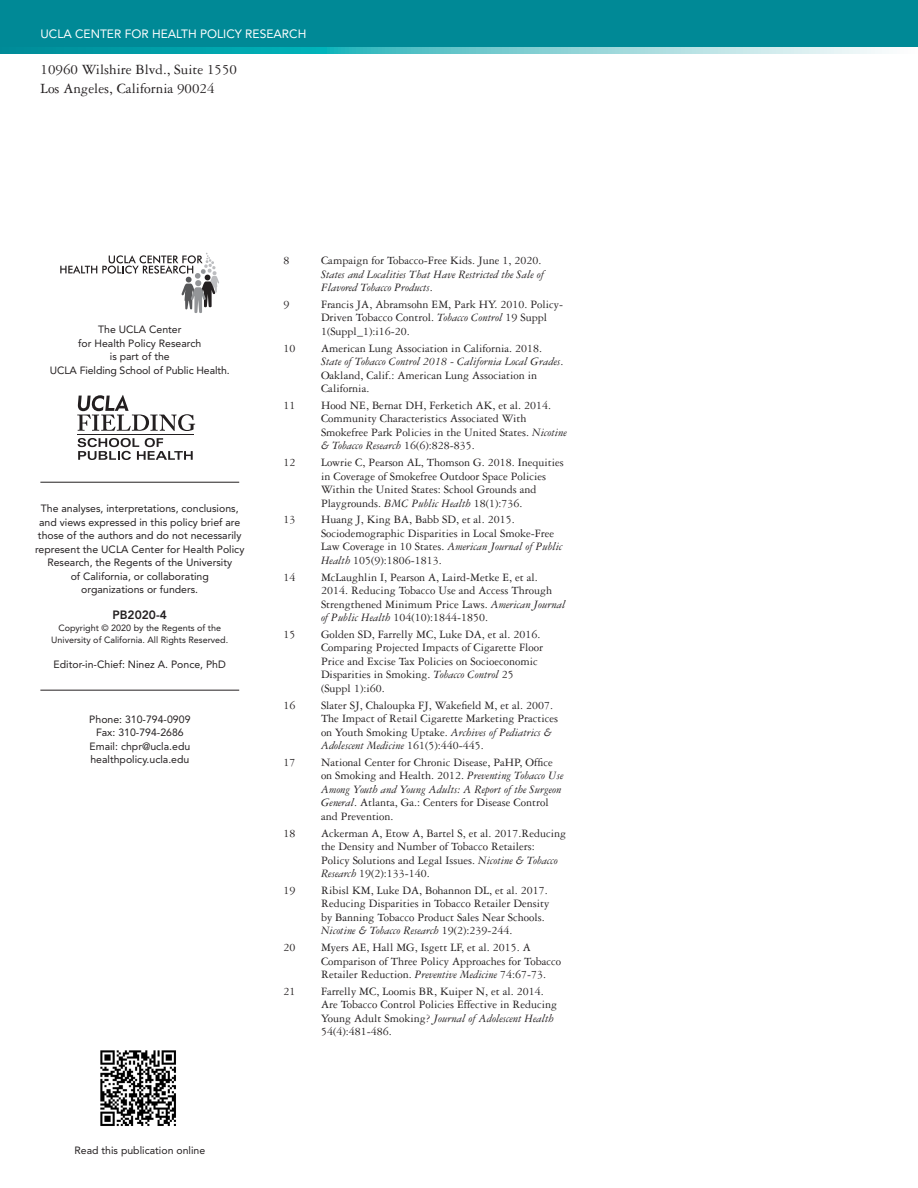
<style>
.page{position:relative;width:918px;height:1188px;background:#fff}
.page>*{position:absolute;margin:0;border:0;box-sizing:border-box;transform-origin:0 0}
.t1{font:15px "Garamond Three";color:#231f20}
.End_Notes{font:12px/13.5px "Garamond Three";color:#231f20}
.End_Notes-2{font:italic 12px/13.5px "Garamond Three";color:#231f20}
.t2{font:12px "Avenir";color:#fff}
.t3{font:800 12px "Avenir";color:#231f20}
.t4{font:10.5px/13.5px "Avenir";color:#231f20;text-align:center}
.t5{font:9px "Avenir";color:#231f20}
.s1{font-style:normal}
.s2{font-style:italic}
</style>
<div class="page">
<div style="left:0;top:0;width:918px;height:50px;background:#008996"></div>
<svg style="left:0;top:47px;width:918px;height:7px;background:#64c4ca"></svg>
<svg style="left:60px;top:253px;width:159px;height:60px"></svg>
<hr style="left:40px;top:482px;width:199px;height:1px;background:#231f20">
<hr style="left:40px;top:690px;width:199px;height:1px;background:#231f20">
<svg style="left:78px;top:438px;width:115px;height:22px"></svg>
<hr style="left:78px;top:434px;width:116px;height:1px;background:#231f20">
<svg style="left:77px;top:395px;width:118px;height:36px"></svg>
<img style="left:100px;top:1050px;width:76px;height:76px">
<p class="t2" style="left:40px;top:27px;width:267px">UCLA CENTER FOR HEALTH POLICY RESEARCH</p>
<p class="t1" style="left:40px;top:61px;width:198px">10960 Wilshire Blvd., Suite 1550</p>
<p class="t1" style="left:40px;top:81px;width:176px">Los Angeles, California 90024</p>
<p class="t4" style="left:98px;top:323px;width:85px">The UCLA Center</p>
<p class="t4" style="left:78px;top:336px;width:124px">for Health Policy Research</p>
<p class="t4" style="left:110px;top:350px;width:61px">is part of the</p>
<p class="t4" style="left:50px;top:363px;width:181px">UCLA Fielding School of Public Health.</p>
<p class="t4" style="left:35px;top:502px;width:211px">The analyses, interpretations, conclusions, and views expressed in this policy brief are those of the authors and do not necessarily represent the UCLA Center for Health Policy Research, the Regents of the University<br>of California, or collaborating</p>
<p class="t4" style="left:81px;top:583px;width:118px">organizations or funders.</p>
<p class="t3" style="left:113px;top:607px;width:56px">PB2020-4</p>
<p class="t5" style="left:58px;top:622px;width:164px">Copyright © 2020 by the Regents of the</p>
<p class="t5" style="left:51px;top:634px;width:178px">University of California. All Rights Reserved.</p>
<p class="t4" style="left:54px;top:658px;width:174px">Editor-in-Chief: Ninez A. Ponce, PhD</p>
<p class="t4" style="left:89px;top:712px;width:103px">Phone: 310-794-0909</p>
<p class="t4" style="left:96px;top:726px;width:89px">Fax: 310-794-2686</p>
<p class="t4" style="left:90px;top:739px;width:102px">Email: chpr@ucla.edu</p>
<p class="t4" style="left:90px;top:753px;width:101px">healthpolicy.ucla.edu</p>
<p class="End_Notes" style="left:284px;top:254px;width:7px">8</p>
<p class="End_Notes-2" style="left:321px;top:254px;width:225px"><span class="s1">Campaign for Tobacco-Free Kids. June 1, 2020.<br></span>States and Localities That Have Restricted the Sale of<br>Flavored Tobacco Products<span class="s1">.</span></p>
<p class="End_Notes" style="left:284px;top:297px;width:7px">9</p>
<p class="End_Notes" style="left:321px;top:297px;width:244px">Francis JA, Abramsohn EM, Park HY. 2010. Policy-<br>Driven Tobacco Control. <span class="s2">Tobacco Control</span> 19 Suppl<br>1(Suppl_1):i16-20.</p>
<p class="End_Notes" style="left:284px;top:341px;width:13px">10</p>
<p class="End_Notes" style="left:321px;top:341px;width:244px">American Lung Association in California. 2018.<br><span class="s2">State of Tobacco Control 2018 - California Local Grades</span>.<br>Oakland, Calif.: American Lung Association in California.</p>
<p class="End_Notes" style="left:284px;top:398px;width:13px">11</p>
<p class="End_Notes" style="left:321px;top:398px;width:247px">Hood NE, Bernat DH, Ferketich AK, et al. 2014.<br>Community Characteristics Associated With Smokefree Park Policies in the United States. <span class="s2">Nicotine &amp; Tobacco Research</span> 16(6):828-835.</p>
<p class="End_Notes" style="left:284px;top:456px;width:13px">12</p>
<p class="End_Notes" style="left:321px;top:456px;width:244px">Lowrie C, Pearson AL, Thomson G. 2018. Inequities in Coverage of Smokefree Outdoor Space Policies Within the United States: School Grounds and Playgrounds. <span class="s2">BMC Public Health</span> 18(1):736.</p>
<p class="End_Notes" style="left:284px;top:513px;width:13px">13</p>
<p class="End_Notes" style="left:321px;top:513px;width:243px">Huang J, King BA, Babb SD, et al. 2015.<br>Sociodemographic Disparities in Local Smoke-Free Law Coverage in 10 States. <span class="s2">American Journal of Public Health</span> 105(9):1806-1813.</p>
<p class="End_Notes" style="left:284px;top:570px;width:13px">14</p>
<p class="End_Notes" style="left:321px;top:570px;width:246px">McLaughlin I, Pearson A, Laird-Metke E, et al.<br>2014. Reducing Tobacco Use and Access Through Strengthened Minimum Price Laws. <span class="s2">American Journal of Public Health</span> 104(10):1844-1850.</p>
<p class="End_Notes" style="left:284px;top:627px;width:13px">15</p>
<p class="End_Notes" style="left:321px;top:627px;width:224px">Golden SD, Farrelly MC, Luke DA, et al. 2016.<br>Comparing Projected Impacts of Cigarette Floor Price and Excise Tax Policies on Socioeconomic Disparities in Smoking. <span class="s2">Tobacco Control</span> 25 (Suppl 1):i60.</p>
<p class="End_Notes" style="left:284px;top:698px;width:13px">16</p>
<p class="End_Notes" style="left:321px;top:698px;width:239px">Slater SJ, Chaloupka FJ, Wakefield M, et al. 2007.<br>The Impact of Retail Cigarette Marketing Practices on Youth Smoking Uptake. <span class="s2">Archives of Pediatrics &amp; Adolescent Medicine</span> 161(5):440-445.</p>
<p class="End_Notes" style="left:284px;top:755px;width:13px">17</p>
<p class="End_Notes" style="left:321px;top:755px;width:244px">National Center for Chronic Disease, PaHP, Office on Smoking and Health. 2012. <span class="s2">Preventing Tobacco Use Among Youth and Young Adults: A Report of the Surgeon General</span>. Atlanta, Ga.: Centers for Disease Control and Prevention.</p>
<p class="End_Notes" style="left:284px;top:826px;width:13px">18</p>
<p class="End_Notes" style="left:321px;top:826px;width:247px">Ackerman A, Etow A, Bartel S, et al. 2017.Reducing the Density and Number of Tobacco Retailers:<br>Policy Solutions and Legal Issues. <span class="s2">Nicotine &amp; Tobacco Research</span> 19(2):133-140.</p>
<p class="End_Notes" style="left:284px;top:883px;width:13px">19</p>
<p class="End_Notes" style="left:321px;top:883px;width:230px">Ribisl KM, Luke DA, Bohannon DL, et al. 2017.<br>Reducing Disparities in Tobacco Retailer Density by Banning Tobacco Product Sales Near Schools.<br><span class="s2">Nicotine &amp; Tobacco Research</span> 19(2):239-244.</p>
<p class="End_Notes" style="left:284px;top:941px;width:13px">20</p>
<p class="End_Notes" style="left:321px;top:941px;width:242px">Myers AE, Hall MG, Isgett LF, et al. 2015. A<br>Comparison of Three Policy Approaches for Tobacco<br>Retailer Reduction. <span class="s2">Preventive Medicine</span> 74:67-73.</p>
<p class="End_Notes" style="left:284px;top:984px;width:13px">21</p>
<p class="End_Notes" style="left:321px;top:984px;width:238px">Farrelly MC, Loomis BR, Kuiper N, et al. 2014.<br>Are Tobacco Control Policies Effective in Reducing Young Adult Smoking? <span class="s2">Journal of Adolescent Health </span>54(4):481-486.</p>
<p class="t4" style="left:75px;top:1144px;width:132px">Read this publication online</p>
</div>
